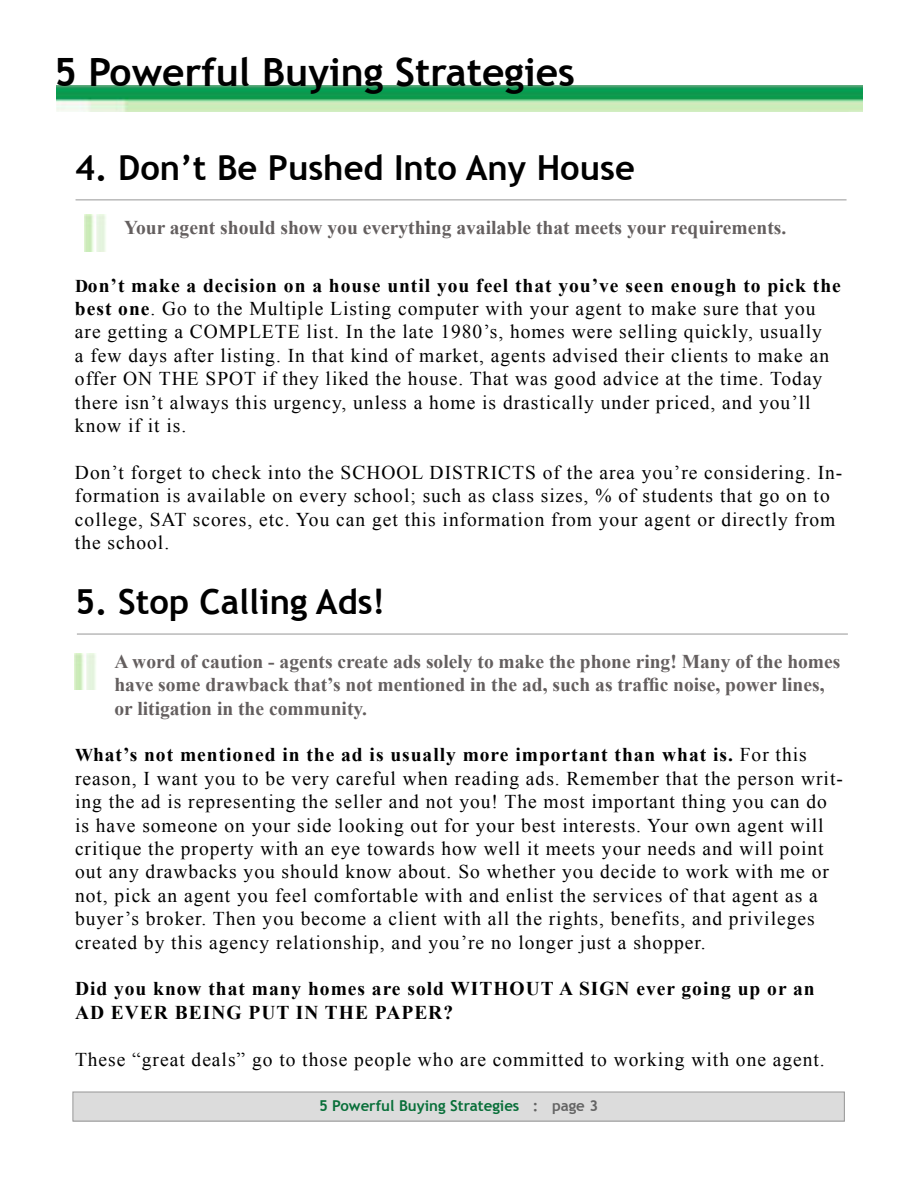
<style>
.page{position:relative;width:918px;height:1188px;background:#fff}
.page>*{position:absolute;margin:0;border:0;box-sizing:border-box;transform-origin:0 0}
.t1{font:700 39px "Trebuchet MS";color:#000}
.t2{font:700 34.5px "Trebuchet MS";color:#000}
.t3{font:19.5px/23.4px "Times New Roman";letter-spacing:.05em;color:#000}
.t4{font:700 19.5px/23.4px "Times New Roman";color:#645f5f}
.t5{font:700 19.5px/23.4px "Times New Roman";letter-spacing:.05em;color:#000}
.t6{font:700 15px "Trebuchet MS";color:#086f39}
.s1{font-weight:700;font-size:18px}
.s2{font-weight:700}
.s3{color:#646464}
</style>
<div class="page">
<div style="left:73px;top:1092px;width:771px;height:29px;background:#dcdcdc"></div>
<div style="left:73px;top:1092px;width:772px;height:29px;border:1px solid #969696"></div>
<img style="left:56px;top:86px;width:806px;height:26px">
<hr style="left:76px;top:200px;width:771px;height:1px;background:#969696">
<hr style="left:77px;top:634px;width:771px;height:1px;background:#969696">
<img style="left:74px;top:654px;width:22px;height:36px">
<img style="left:84px;top:214px;width:22px;height:38px">
<h1 class="t1" style="left:54px;top:48px;width:523px">5 Powerful Buying Strategies</h1>
<h2 class="t2" style="left:75px;top:146px;width:561px">4. Don’t Be Pushed Into Any House</h2>
<p class="t4" style="left:124px;top:215px;width:664px">Your agent should show you everything available that meets your requirements.</p>
<p class="t3" style="left:75px;top:273px;width:767px"><span class="s1">D</span><span class="s2">on’t make a decision on a house until you feel that you’ve seen enough to pick the best one</span>. Go to the Multiple Listing computer with your agent to make sure that you are getting a COMPLETE list. In the late 1980’s, homes were selling quickly, usually<br>a few days after listing. In that kind of market, agents advised their clients to make an offer ON THE SPOT if they liked the house. That was good advice at the time. Today there isn’t always this urgency, unless a home is drastically under priced, and you’ll know if it is.</p>
<p class="t3" style="left:75px;top:460px;width:769px">Don’t forget to check into the SCHOOL DISTRICTS of the area you’re considering. In&shy;formation is available on every school; such as class sizes, % of students that go on to college, SAT scores, etc. You can get this information from your agent or directly from the school.</p>
<h2 class="t2" style="left:75px;top:580px;width:312px">5. Stop Calling Ads!</h2>
<p class="t4" style="left:114px;top:649px;width:727px">A word of caution - agents create ads solely to make the phone ring! Many of the homes have some drawback that’s not mentioned in the ad, such as traffic noise, power lines, or litigation in the community.</p>
<p class="t3" style="left:75px;top:743px;width:769px"><span class="s1">W</span><span class="s2">hat’s not mentioned in the ad is usually more important than what is.</span> For this reason, I want you to be very careful when reading ads. Remember that the person writ&shy;ing the ad is representing the seller and not you! The most important thing you can do is have someone on your side looking out for your best interests. Your own agent will critique the property with an eye towards how well it meets your needs and will point out any drawbacks you should know about. So whether you decide to work with me or not, pick an agent you feel comfortable with and enlist the services of that agent as a buyer’s broker. Then you become a client with all the rights, benefits, and privileges created by this agency relationship, and you’re no longer just a shopper.</p>
<p class="t5" style="left:75px;top:977px;width:741px">Did you know that many homes are sold WITHOUT A SIGN ever going up or an<br>AD EVER BEING PUT IN THE PAPER?</p>
<p class="t3" style="left:75px;top:1047px;width:751px">These “great deals” go to those people who are committed to working with one agent.</p>
<p class="t6" style="left:319px;top:1097px;width:281px">5 Powerful Buying Strategies <span class="s3">: page 3</span></p>
</div>
